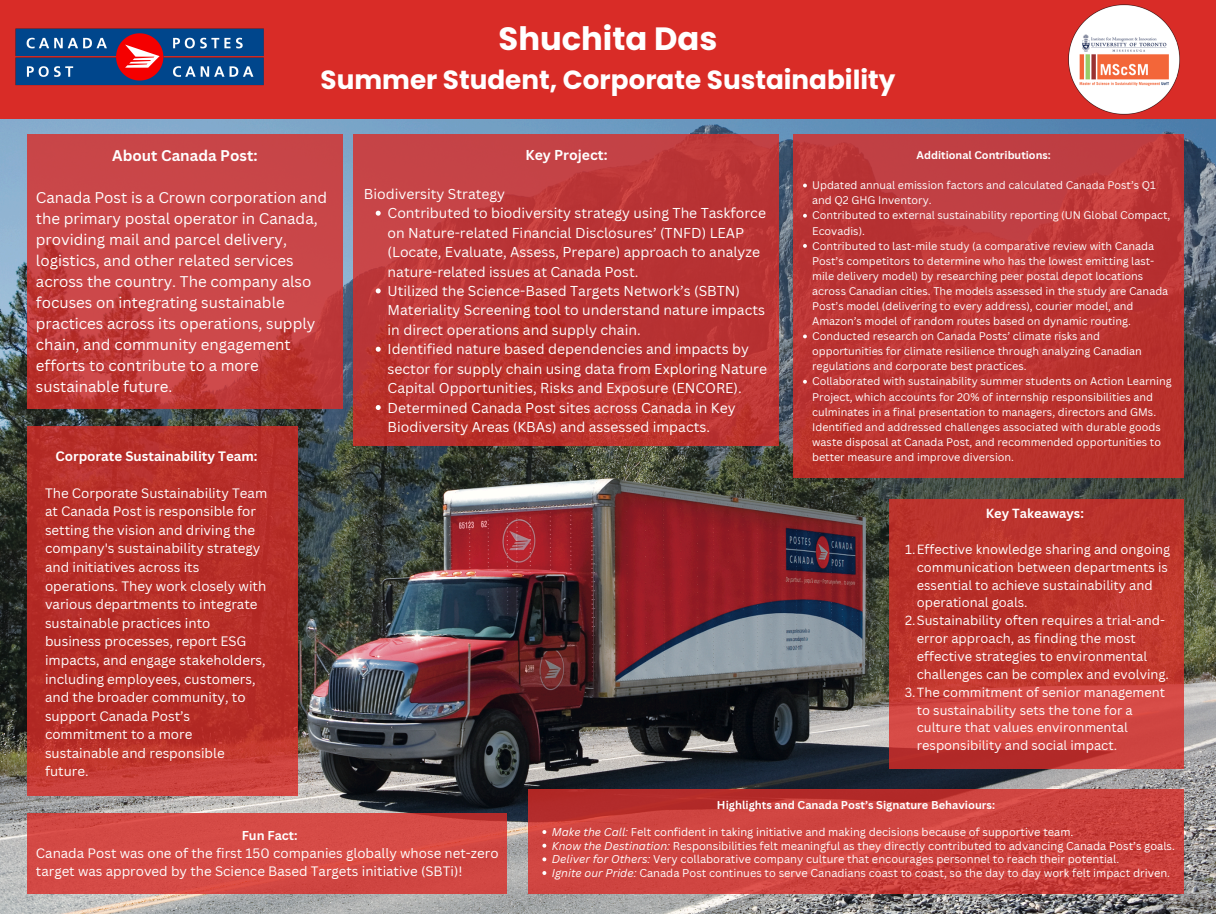
<style>
.page{position:relative;width:1216px;height:914px;background:#fff}
.page>*{position:absolute;margin:0;border:0;box-sizing:border-box;transform-origin:0 0}
.t1{font:700 32.2px "Poppins";color:#fff}
.t2{font:700 26.25px "Poppins";color:#fff}
.t3{font:15.08px/21px "Canva Sans";color:#fff}
.t4{font:700 15.08px "Canva Sans";color:#fff}
.t5{font:13.93px/19.4px "Canva Sans";color:#fff}
.t6{font:700 13.93px "Canva Sans";color:#fff}
.t7{font:13.33px/18.6px "Canva Sans";color:#fff}
.t8{font:700 13.33px "Canva Sans";color:#fff}
.t9{font:13.3px/18.4px "Canva Sans";color:#fff}
.t10{font:12.88px/17.8px "Canva Sans";color:#fff}
.t11{font:700 12.88px "Canva Sans";color:#fff}
.t12{font:700 12.53px "Canva Sans";color:#fff}
.t13{font:11.06px "Canva Sans";color:#fff}
.t14{font:700 11.06px "Canva Sans";color:#fff}
.t15{font:10.78px/15.1px "Canva Sans";color:#fff}
.t16{font:700 10.78px "Canva Sans";color:#fff}
.s1{font-style:italic}
</style>
<div class="page">
<img style="left:0;top:119px;width:1216px;height:794px">
<div style="left:0;top:0;width:1216px;height:119px;background:#d92c27"></div>
<img style="left:15px;top:28px;width:249px;height:58px">
<img style="left:1068px;top:4px;width:112px;height:111px">
<svg style="left:27px;top:134px;width:316px;height:274px;background:#c64243"></svg>
<svg style="left:27px;top:426px;width:271px;height:369px;background:#b9302a"></svg>
<svg style="left:353px;top:134px;width:426px;height:312px;background:#bc3636"></svg>
<div style="left:794px;top:134px;width:390px;height:343px;background:linear-gradient(to bottom,#bf3c40,#b92f29)"></div>
<svg style="left:889px;top:499px;width:294px;height:269px;background:#c23831"></svg>
<svg style="left:529px;top:788px;width:655px;height:105px;background:#c8403c"></svg>
<svg style="left:376px;top:211px;width:5px;height:5px"></svg>
<svg style="left:376px;top:288px;width:5px;height:5px"></svg>
<svg style="left:376px;top:347px;width:5px;height:5px"></svg>
<svg style="left:376px;top:405px;width:5px;height:5px"></svg>
<svg style="left:803px;top:184px;width:4px;height:3px"></svg>
<svg style="left:803px;top:214px;width:4px;height:4px"></svg>
<svg style="left:803px;top:244px;width:4px;height:4px"></svg>
<svg style="left:803px;top:334px;width:4px;height:4px"></svg>
<svg style="left:803px;top:380px;width:4px;height:3px"></svg>
<svg style="left:542px;top:830px;width:4px;height:4px"></svg>
<svg style="left:542px;top:843px;width:4px;height:4px"></svg>
<svg style="left:542px;top:857px;width:4px;height:4px"></svg>
<svg style="left:542px;top:871px;width:4px;height:3px"></svg>
<div style="left:27px;top:813px;width:479px;height:80px;background:#d54a45"></div>
<p class="t1" style="left:499px;top:16px;width:220px">Shuchita Das</p>
<p class="t2" style="left:321px;top:61px;width:576px">Summer Student, Corporate Sustainability</p>
<h2 class="t4" style="left:112px;top:145px;width:147px">About Canada Post:</h2>
<h3 class="t3" style="left:36px;top:187px;width:293px">Canada Post is a Crown corporation and the primary postal operator in Canada, providing mail and parcel delivery, logistics, and other related services across the country. The company also focuses on integrating sustainable practices across its operations, supply chain, and community engagement efforts to contribute to a more sustainable future.</h3>
<h2 class="t8" style="left:55px;top:446px;width:204px">Corporate Sustainability Team:</h2>
<h3 class="t7" style="left:45px;top:483px;width:224px">The Corporate Sustainability Team at Canada Post is responsible for setting the vision and driving the company's sustainability strategy and initiatives across its operations. They work closely with various departments to integrate sustainable practices into business processes, report ESG impacts, and engage stakeholders, including employees, customers, and the broader community, to support Canada Post’s commitment to a more sustainable and responsible future.</h3>
<p class="t6" style="left:525px;top:145px;width:84px">Key Project:</p>
<p class="t5" style="left:364px;top:184px;width:143px">Biodiversity Strategy</p>
<p class="t5" style="left:388px;top:203px;width:380px">Contributed to biodiversity strategy using The Taskforce on Nature-related Financial Disclosures’ (TNFD) LEAP (Locate, Evaluate, Assess, Prepare) approach to analyze nature-related issues at Canada Post.</p>
<p class="t5" style="left:388px;top:281px;width:379px">Utilized the Science-Based Targets Network’s (SBTN)<br>Materiality Screening tool to understand nature impacts in direct operations and supply chain.</p>
<h6 class="t5" style="left:388px;top:339px;width:381px">Identified nature based dependencies and impacts by sector for supply chain using data from Exploring Nature<br>Capital Opportunities, Risks and Exposure (ENCORE).</h6>
<p class="t5" style="left:388px;top:397px;width:349px">Determined Canada Post sites across Canada in Key<br>Biodiversity Areas (KBAs) and assessed impacts.</p>
<p class="t16" style="left:917px;top:147px;width:136px">Additional Contributions:</p>
<p class="t15" style="left:812px;top:177px;width:345px">Updated annual emission factors and calculated Canada Post’s Q1 and Q2 GHG Inventory.</p>
<p class="t15" style="left:812px;top:208px;width:360px">Contributed to external sustainability reporting (UN Global Compact,<br>Ecovadis).</p>
<p class="t15" style="left:812px;top:238px;width:358px">Contributed to last-mile study (a comparative review with Canada Post’s competitors to determine who has the lowest emitting last&shy;mile delivery model) by researching peer postal depot locations across Canadian cities. The models assessed in the study are Canada Post’s model (delivering to every address), courier model, and Amazon’s model of random routes based on dynamic routing.</p>
<h4 class="t15" style="left:812px;top:328px;width:331px">Conducted research on Canada Posts’ climate risks and opportunities for climate resilience through analyzing Canadian regulations and corporate best practices.</h4>
<h5 class="t15" style="left:812px;top:374px;width:361px">Collaborated with sustainability summer students on Action Learning Project, which accounts for 20% of internship responsibilities and culminates in a final presentation to managers, directors and GMs.<br>Identified and addressed challenges associated with durable goods waste disposal at Canada Post, and recommended opportunities to better measure and improve diversion.</h5>
<h4 class="t11" style="left:986px;top:504px;width:100px">Key Takeaways:</h4>
<p class="t10" style="left:917px;top:540px;width:255px;text-indent:-12px">1.Effective knowledge sharing and ongoing communication between departments is essential to achieve sustainability and operational goals.</p>
<p class="t10" style="left:917px;top:611px;width:254px;text-indent:-12px">2.Sustainability often requires a trial-and&shy;error approach, as finding the most effective strategies to environmental challenges can be complex and evolving.</p>
<p class="t10" style="left:917px;top:682px;width:250px;text-indent:-12px">3.The commitment of senior management to sustainability sets the tone for a culture that values environmental responsibility and social impact.</p>
<h5 class="t12" style="left:242px;top:826px;width:57px">Fun Fact:</h5>
<h5 class="t9" style="left:36px;top:843px;width:464px">Canada Post was one of the first 150 companies globally whose net-zero target was approved by the Science Based Targets initiative (SBTi)!</h5>
<h6 class="t14" style="left:717px;top:796px;width:280px">Highlights and Canada Post’s Signature Behaviours:</h6>
<p class="t13" style="left:552px;top:824px;width:523px"><span class="s1">Make the Call:</span> Felt confident in taking initiative and making decisions because of supportive team.</p>
<p class="t13" style="left:552px;top:837px;width:625px"><span class="s1">Know the Destination:</span> Responsibilities felt meaningful as they directly contributed to advancing Canada Post’s goals.</p>
<p class="t13" style="left:552px;top:851px;width:569px"><span class="s1">Deliver for Others:</span> Very collaborative company culture that encourages personnel to reach their potential.</p>
<p class="t13" style="left:552px;top:865px;width:620px"><span class="s1">Ignite our Pride:</span> Canada Post continues to serve Canadians coast to coast, so the day to day work felt impact driven.</p>
</div>
